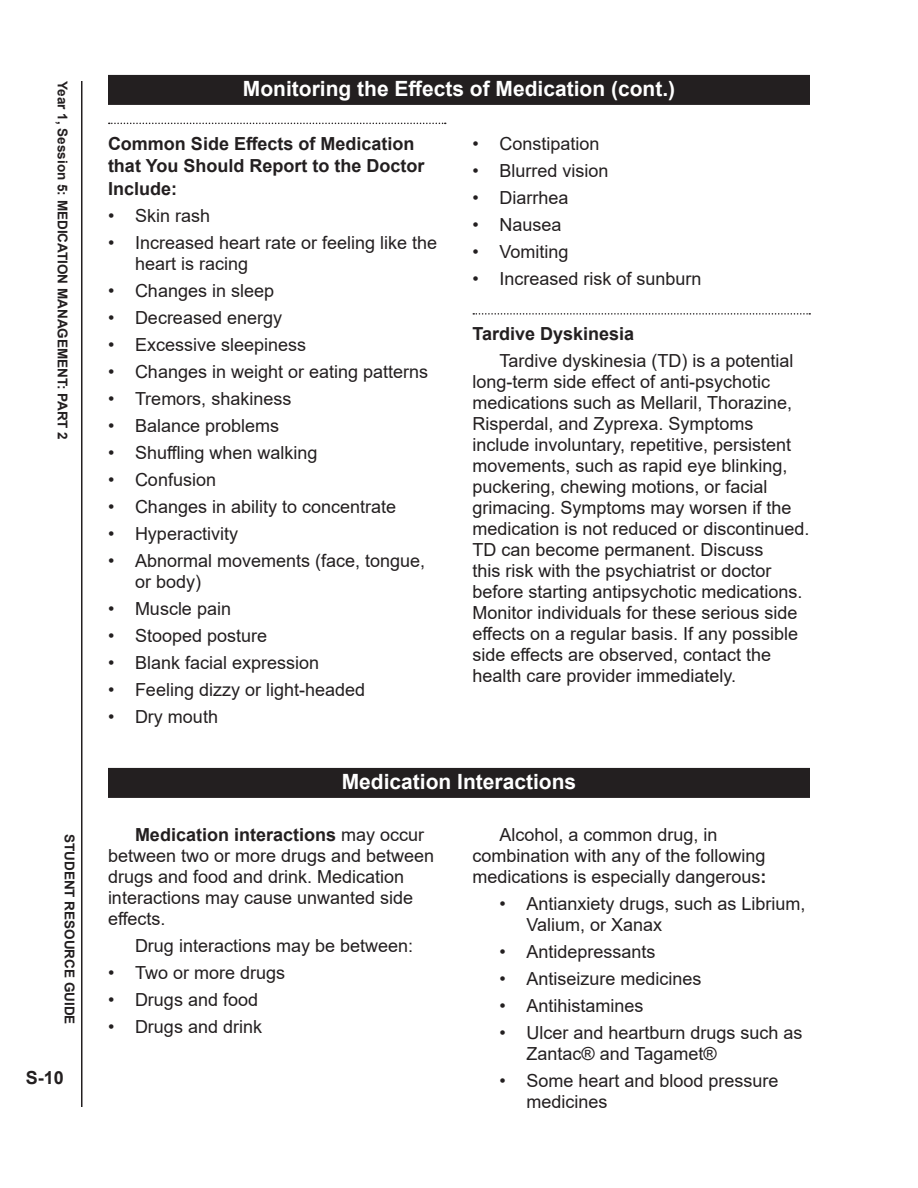
<style>
.page{position:relative;width:918px;height:1188px;background:#fff}
.page>*{position:absolute;margin:0;border:0;box-sizing:border-box;transform-origin:0 0}
._14_pt__Box_Header{font:700 21px "Arial";color:#fff}
.Body_Text{font:18px/21px "Arial";color:#231f20}
.San_Serif_Subhead{font:700 18px/22.5px "Arial";color:#231f20}
.t1{font:700 13.5px "Arial";color:#231f20}
.s1{font-weight:700}
</style>
<div class="page">
<hr style="left:81px;top:81px;width:1px;height:1026px;background:#231f20">
<svg style="left:109px;top:123px;width:337px;height:1px"></svg>
<div style="left:108px;top:768px;width:702px;height:30px;background:#231f20"></div>
<svg style="left:473px;top:313px;width:337px;height:2px"></svg>
<div style="left:108px;top:75px;width:702px;height:30px;background:#231f20"></div>
<p class="t1" style="left:72px;top:81px;width:360px;rotate:90deg">Year 1, Session 5: MEDICATION MANAGEMENT: PART 2</p>
<p class="t1" style="left:79px;top:834px;width:192px;rotate:90deg">STUDENT RESOURCE GUIDE</p>
<p class="San_Serif_Subhead" style="left:26px;top:1067px;width:40px">S-10</p>
<p class="_14_pt__Box_Header" style="left:243px;top:74px;width:434px">Monitoring the Effects of Medication (cont.)</p>
<p class="San_Serif_Subhead" style="left:108px;top:132px;width:318px">Common Side Effects of Medication that You Should Report to the Doctor<br>Include:</p>
<p class="Body_Text" style="left:108px;top:205px;width:104px">• Skin rash</p>
<p class="Body_Text" style="left:135px;top:232px;width:304px;text-indent:-27px">• Increased heart rate or feeling like the heart is racing</p>
<p class="Body_Text" style="left:108px;top:280px;width:168px">• Changes in sleep</p>
<p class="Body_Text" style="left:108px;top:307px;width:176px">• Decreased energy</p>
<p class="Body_Text" style="left:108px;top:334px;width:200px">• Excessive sleepiness</p>
<p class="Body_Text" style="left:108px;top:361px;width:322px">• Changes in weight or eating patterns</p>
<p class="Body_Text" style="left:108px;top:388px;width:185px">• Tremors, shakiness</p>
<p class="Body_Text" style="left:108px;top:415px;width:173px">• Balance problems</p>
<p class="Body_Text" style="left:108px;top:442px;width:211px">• Shuffling when walking</p>
<p class="Body_Text" style="left:108px;top:469px;width:110px">• Confusion</p>
<p class="Body_Text" style="left:108px;top:496px;width:290px">• Changes in ability to concentrate</p>
<p class="Body_Text" style="left:108px;top:523px;width:132px">• Hyperactivity</p>
<p class="Body_Text" style="left:135px;top:550px;width:292px;text-indent:-27px">• Abnormal movements (face, tongue, or body)</p>
<p class="Body_Text" style="left:108px;top:598px;width:125px">• Muscle pain</p>
<p class="Body_Text" style="left:108px;top:625px;width:161px">• Stooped posture</p>
<p class="Body_Text" style="left:108px;top:652px;width:213px">• Blank facial expression</p>
<p class="Body_Text" style="left:108px;top:679px;width:259px">• Feeling dizzy or light-headed</p>
<p class="Body_Text" style="left:108px;top:706px;width:112px">• Dry mouth</p>
<p class="Body_Text" style="left:472px;top:133px;width:129px">• Constipation</p>
<p class="Body_Text" style="left:472px;top:160px;width:138px">• Blurred vision</p>
<p class="Body_Text" style="left:472px;top:187px;width:98px">• Diarrhea</p>
<p class="Body_Text" style="left:472px;top:214px;width:91px">• Nausea</p>
<p class="Body_Text" style="left:472px;top:241px;width:98px">• Vomiting</p>
<p class="Body_Text" style="left:472px;top:268px;width:231px">• Increased risk of sunburn</p>
<p class="San_Serif_Subhead" style="left:472px;top:323px;width:163px">Tardive Dyskinesia</p>
<p class="Body_Text" style="left:472px;top:350px;width:339px;text-indent:27px">Tardive dyskinesia (TD) is a potential long-term side effect of anti-psychotic medications such as Mellaril, Thorazine, Risperdal, and Zyprexa. Symptoms include involuntary, repetitive, persistent movements, such as rapid eye blinking, puckering, chewing motions, or facial grimacing. Symptoms may worsen if the medication is not reduced or discontinued.<br>TD can become permanent. Discuss<br>this risk with the psychiatrist or doctor before starting antipsychotic medications.<br>Monitor individuals for these serious side effects on a regular basis. If any possible side effects are observed, contact the health care provider immediately.</p>
<p class="_14_pt__Box_Header" style="left:342px;top:767px;width:236px">Medication Interactions</p>
<p class="Body_Text" style="left:108px;top:824px;width:328px;text-indent:27px"><span class="s1">Medication interactions</span> may occur between two or more drugs and between drugs and food and drink. Medication interactions may cause unwanted side effects.</p>
<p class="Body_Text" style="left:135px;top:935px;width:280px">Drug interactions may be between:</p>
<p class="Body_Text" style="left:108px;top:962px;width:179px">• Two or more drugs</p>
<p class="Body_Text" style="left:108px;top:989px;width:152px">• Drugs and food</p>
<p class="Body_Text" style="left:108px;top:1016px;width:156px">• Drugs and drink</p>
<p class="Body_Text" style="left:472px;top:824px;width:296px;text-indent:27px">Alcohol, a common drug, in combination with any of the following medications is especially dangerous<span class="s1">:</span></p>
<p class="Body_Text" style="left:526px;top:893px;width:281px;text-indent:-27px">• Antianxiety drugs, such as Librium,<br>Valium, or Xanax</p>
<p class="Body_Text" style="left:500px;top:941px;width:158px">• Antidepressants</p>
<p class="Body_Text" style="left:500px;top:968px;width:204px">• Antiseizure medicines</p>
<p class="Body_Text" style="left:500px;top:995px;width:146px">• Antihistamines</p>
<p class="Body_Text" style="left:526px;top:1022px;width:278px;text-indent:-27px">• Ulcer and heartburn drugs such as<br>Zantac® and Tagamet®</p>
<p class="Body_Text" style="left:526px;top:1070px;width:254px;text-indent:-27px">• Some heart and blood pressure medicines</p>
</div>
